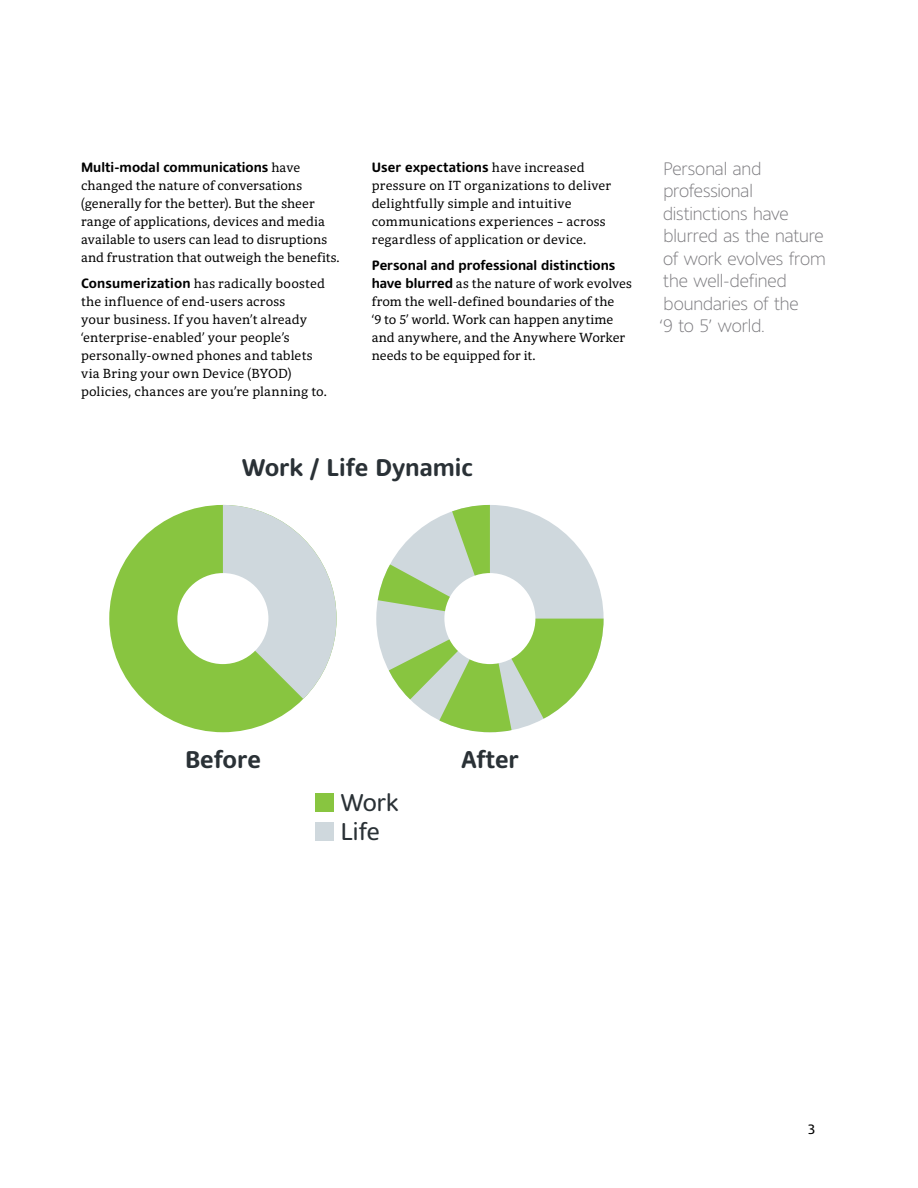
<style>
.page{position:relative;width:918px;height:1188px;background:#fff}
.page>*{position:absolute;margin:0;border:0;box-sizing:border-box;transform-origin:0 0}
.t1{font:700 24.15px "Harmony Sans";color:#2a3136}
.t2{font:24.15px "Harmony Sans";color:#2a3136}
.t3{font:300 18px/22.5px "Harmony Sans";letter-spacing:-.005em;color:#7c7b7f}
.t4{font:13.5px/18px "Harmony Serif";letter-spacing:.005em;color:#000}
.t5{font:700 13.5px "Harmony Sans";letter-spacing:.005em;color:#000}
.t6{font:13.5px "Harmony Sans";color:#000}
.s1{font-family:"Harmony Serif";font-weight:400}
.s2{font-family:"Harmony Sans";font-weight:700}
</style>
<div class="page">
<svg style="left:376px;top:505px;width:228px;height:227px"></svg>
<div style="left:444px;top:573px;width:91px;height:91px;background:#fff;border-radius:50%"></div>
<div style="left:109px;top:505px;width:228px;height:227px;background:#88c540;border-radius:50%"></div>
<svg style="left:223px;top:505px;width:114px;height:213px"></svg>
<div style="left:177px;top:573px;width:91px;height:91px;background:#fff;border-radius:50%"></div>
<div style="left:315px;top:822px;width:19px;height:19px;background:#cfd8dd"></div>
<div style="left:315px;top:793px;width:19px;height:19px;background:#88c540"></div>
<p class="t5" style="left:81px;top:159px;width:221px">Multi-modal communications <span class="s1">have</span></p>
<p class="t4" style="left:81px;top:177px;width:260px">changed the nature of conversations (generally for the better). But the sheer range of applications, devices and media available to users can lead to disruptions and frustration that outweigh the benefits.</p>
<p class="t4" style="left:81px;top:275px;width:247px"><span class="s2">Consumerization</span> has radically boosted the influence of end-users across<br>your business. If you haven’t already ‘enterprise-enabled’ your people’s personally-owned phones and tablets via Bring your own Device (BYOD) policies, chances are you’re planning to.</p>
<p class="t5" style="left:372px;top:159px;width:214px">User expectations <span class="s1">have increased</span></p>
<p class="t4" style="left:372px;top:176px;width:241px">pressure on IT organizations to deliver delightfully simple and intuitive communications experiences – across regardless of application or device.</p>
<p class="t5" style="left:372px;top:257px;width:245px">Personal and professional distinctions</p>
<p class="t4" style="left:372px;top:275px;width:262px"><span class="s2">have blurred</span> as the nature of work evolves from the well-defined boundaries of the<br>‘9 to 5’ world. Work can happen anytime and anywhere, and the Anywhere Worker needs to be equipped for it.</p>
<h1 class="t1" style="left:242px;top:453px;width:232px">Work / Life Dynamic</h1>
<h2 class="t3" style="left:659px;top:157px;width:168px">Personal and professional distinctions have blurred as the nature of work evolves from the well-defined boundaries of the<br>‘9 to 5’ world.</h2>
<h1 class="t1" style="left:185px;top:744px;width:77px">Before</h1>
<h1 class="t1" style="left:461px;top:744px;width:59px">After</h1>
<h1 class="t2" style="left:341px;top:788px;width:59px">Work</h1>
<h1 class="t2" style="left:341px;top:817px;width:40px">Life</h1>
<p class="t6" style="left:808px;top:1121px;width:9px">3</p>
</div>
